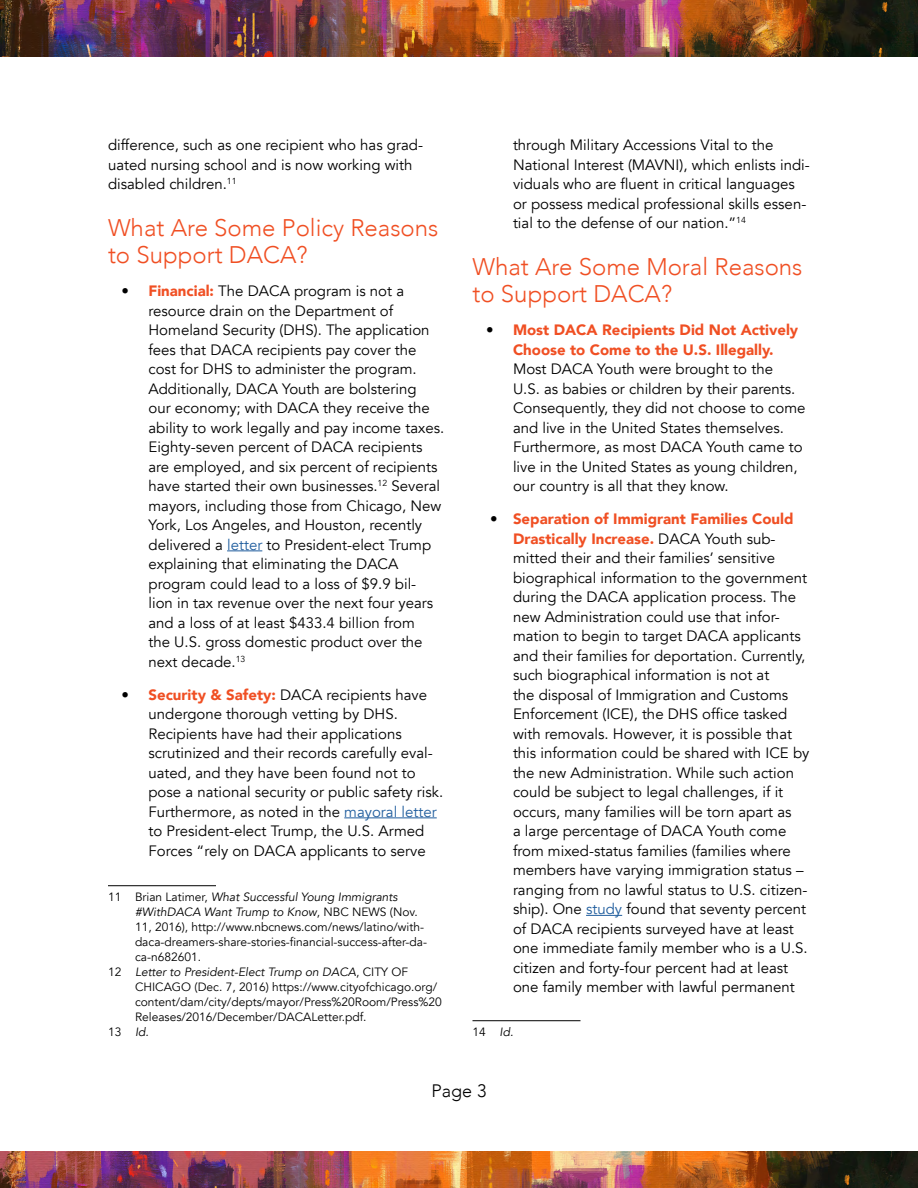
<style>
.page{position:relative;width:918px;height:1188px;background:#fff}
.page>*{position:absolute;margin:0;border:0;box-sizing:border-box;transform-origin:0 0}
.t1{font:300 24px/27px "Avenir";color:#f04f23}
.t2{font:300 18px "Avenir";color:#000}
.t3{font:15px/19.5px "Avenir";color:#000}
.t4{font:900 15px/19.5px "Avenir";color:#f04f23;text-align:center}
.t5{font:12px "Avenir";color:#000}
.t6{font:italic 12px "Avenir";color:#000}
.s1{font-weight:900;color:#f04f23}
.s2{color:#215e9e}
.s3{font-style:normal}
.s4{font-weight:400;color:#000}
</style>
<div class="page">
<hr style="left:227px;top:550px;width:35px;height:1px;background:#215e9e">
<hr style="left:344px;top:818px;width:93px;height:1px;background:#215e9e">
<hr style="left:108px;top:885px;width:108px;height:1px;background:#000">
<hr style="left:586px;top:915px;width:36px;height:1px;background:#215e9e">
<hr style="left:472px;top:1020px;width:108px;height:1px;background:#000">
<img style="left:0;top:0;width:918px;height:57px">
<img style="left:0;top:1151px;width:918px;height:37px">
<p class="t3" style="left:108px;top:135px;width:317px">difference, such as one recipient who has grad&shy;uated nursing school and is now working with disabled children.<sup>11</sup></p>
<h1 class="t1" style="left:108px;top:215px;width:332px">What Are Some Policy Reasons to Support DACA?</h1>
<p class="t3" style="left:148px;top:282px;width:297px;text-indent:-27px">• <span class="s1">Financial:</span> The DACA program is not a resource drain on the Department of Homeland Security (DHS). The application fees that DACA recipients pay cover the cost for DHS to administer the program.<br>Additionally, DACA Youth are bolstering<br>our economy; with DACA they receive the ability to work legally and pay income taxes.<br>Eighty-seven percent of DACA recipients are employed, and six percent of recipients have started their own businesses.<sup>12</sup> Several mayors, including those from Chicago, New York, Los Angeles, and Houston, recently delivered a <span class="s2">letter</span> to President-elect Trump explaining that eliminating the DACA program could lead to a loss of $9.9 bil&shy;lion in tax revenue over the next four years and a loss of at least $433.4 billion from<br>the U.S. gross domestic product over the next decade.<sup>13</sup></p>
<p class="t3" style="left:148px;top:685px;width:296px;text-indent:-27px">• <span class="s1">Security &amp; Safety:</span> DACA recipients have undergone thorough vetting by DHS.<br>Recipients have had their applications scrutinized and their records carefully eval&shy;uated, and they have been found not to pose a national security or public safety risk.<br>Furthermore, as noted in the <span class="s2">mayoral letter </span>to President-elect Trump, the U.S. Armed Forces “rely on DACA applicants to serve</p>
<p class="t6" style="left:108px;top:889px;width:291px"><span class="s3">11 Brian Latimer,</span> What Successful Young Immigrants</p>
<p class="t6" style="left:135px;top:904px;width:284px">#WithDACA Want Trump to Know<span class="s3">, NBC NEWS (Nov.</span></p>
<p class="t5" style="left:135px;top:919px;width:291px">11, 2016), http://www.nbcnews.com/news/latino/with-</p>
<p class="t5" style="left:135px;top:934px;width:294px">daca-dreamers-share-stories-financial-success-after-da-</p>
<p class="t5" style="left:135px;top:949px;width:68px">ca-n682601.</p>
<p class="t6" style="left:108px;top:964px;width:302px"><span class="s3">12</span> Letter to President-Elect Trump on DACA<span class="s3">, CITY OF</span></p>
<p class="t5" style="left:135px;top:979px;width:304px">CHICAGO (Dec. 7, 2016) https://www.cityofchicago.org/</p>
<p class="t5" style="left:135px;top:994px;width:308px">content/dam/city/depts/mayor/Press%20Room/Press%20</p>
<p class="t5" style="left:135px;top:1009px;width:233px">Releases/2016/December/DACALetter.pdf.</p>
<p class="t6" style="left:108px;top:1024px;width:42px"><span class="s3">13</span> Id.</p>
<p class="t3" style="left:513px;top:135px;width:298px">through Military Accessions Vital to the National Interest (MAVNI), which enlists indi&shy;viduals who are fluent in critical languages or possess medical professional skills essen&shy;tial to the defense of our nation.”<sup>14</sup></p>
<h1 class="t1" style="left:472px;top:254px;width:332px">What Are Some Moral Reasons to Support DACA?</h1>
<p class="t4" style="left:486px;top:320px;width:314px"><span class="s4">•</span> Most DACA Recipients Did Not Actively<br>Choose to Come to the U.S. Illegally.</p>
<p class="t3" style="left:513px;top:360px;width:294px">Most DACA Youth were brought to the<br>U.S. as babies or children by their parents.<br>Consequently, they did not choose to come and live in the United States themselves.<br>Furthermore, as most DACA Youth came to live in the United States as young children, our country is all that they know.</p>
<p class="t3" style="left:513px;top:510px;width:298px;text-indent:-23px">• <span class="s1">Separation of Immigrant Families Could Drastically Increase.</span> DACA Youth sub&shy;mitted their and their families’ sensitive biographical information to the government during the DACA application process. The new Administration could use that infor&shy;mation to begin to target DACA applicants and their families for deportation. Currently, such biographical information is not at<br>the disposal of Immigration and Customs Enforcement (ICE), the DHS office tasked with removals. However, it is possible that this information could be shared with ICE by the new Administration. While such action could be subject to legal challenges, if it occurs, many families will be torn apart as<br>a large percentage of DACA Youth come from mixed-status families (families where members have varying immigration status – ranging from no lawful status to U.S. citizen&shy;ship). One <span class="s2">study</span> found that seventy percent of DACA recipients surveyed have at least one immediate family member who is a U.S. citizen and forty-four percent had at least one family member with lawful permanent</p>
<p class="t6" style="left:472px;top:1024px;width:42px"><span class="s3">14</span> Id.</p>
<p class="t2" style="left:432px;top:1080px;width:56px">Page 3</p>
</div>
